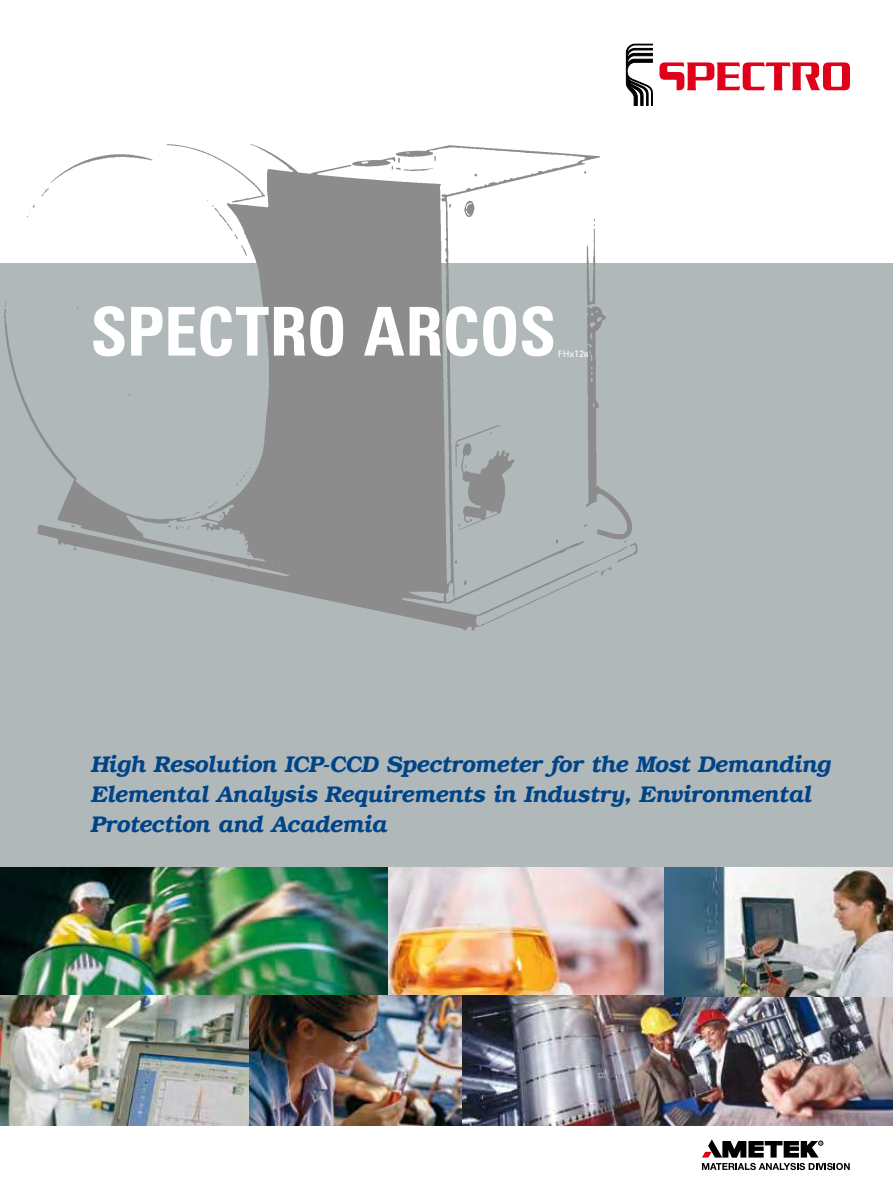
<style>
.page{position:relative;width:893px;height:1189px;background:#fff}
.page>*{position:absolute;margin:0;border:0;box-sizing:border-box;transform-origin:0 0}
.t1{font:700 condensed 67.5px "Zurich BT";letter-spacing:-.01em;color:#fff}
.t2{font:italic 600 22.5px/30px "Bookman";letter-spacing:-.01em;color:#048}
.t3{font:9px "Zurich BT";color:#fff}
</style>
<div class="page">
<div style="left:0;top:264px;width:893px;height:861px;background:#b1b8ba"></div>
<img style="left:388px;top:868px;width:276px;height:127px">
<img style="left:462px;top:995px;width:431px;height:130px">
<img style="left:0;top:144px;width:643px;height:486px">
<svg style="left:626px;top:44px;width:26px;height:61px"></svg>
<svg style="left:659px;top:62px;width:191px;height:28px"></svg>
<svg style="left:702px;top:1139px;width:148px;height:31px"></svg>
<img style="left:0;top:867px;width:388px;height:128px">
<img style="left:664px;top:867px;width:229px;height:129px">
<img style="left:0;top:995px;width:462px;height:130px">
<h1 class="t1" style="left:90px;top:306px;width:467px">SPECTRO ARCOS</h1>
<p class="t3" style="left:558px;top:350px;width:32px">FHx12a</p>
<p class="t2" style="left:90px;top:751px;width:741px">High Resolution ICP-CCD Spectrometer for the Most Demanding<br>Elemental Analysis Requirements in Industry, Environmental<br>Protection and Academia</p>
</div>
